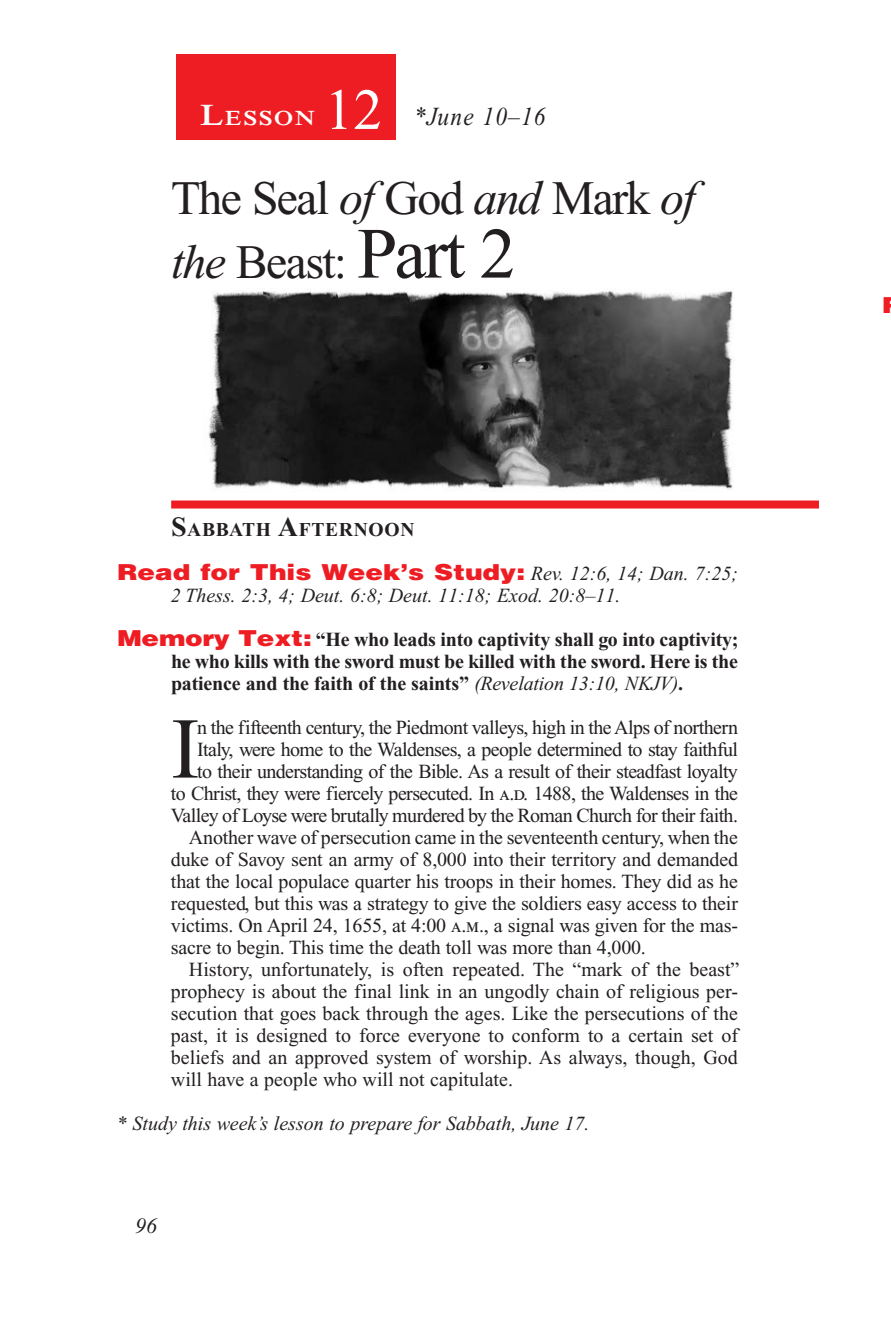
<style>
.page{position:relative;width:891px;height:1332px;background:#fff}
.page>*{position:absolute;margin:0;border:0;box-sizing:border-box;transform-origin:0 0}
.Body_Drop_Cap{font:86.4px "Times New Roman PS Std";color:#231f20}
.Lesson_Number{font:58px "Times New Roman PS Std";color:#fff}
.Lesson_Head_SA{font:48px/64px "Times New Roman PS Std";letter-spacing:-.035em;color:#231f20}
.Lesson_Dates{font:italic 26px "Times New Roman PS Std";letter-spacing:.05em;color:#231f20;scale:.9 1}
.Question{font:900 22px "Helvetica LT Std";color:#ee1d23;scale:1.2 1}
.t1{font:italic 22px "Times New Roman PS Std";color:#231f20}
.Lesson_Start_Head{font:600 21px "Times NRMT Std";letter-spacing:.07em;color:#fff;scale:1.1 1}
.Body{font:20px/22px "Times New Roman PS Std";letter-spacing:-.01em;color:#231f20;text-align:justify}
.Body_Drop_Cap-2{font:20px/22px "Times New Roman PS Std";letter-spacing:-.03em;color:#231f20;text-align:right}
.Question-2{font:700 20px/22px "Times New Roman PS Std";letter-spacing:-.01em;color:#231f20;text-align:justify}
.Question-3{font:italic 20px "Times New Roman PS Std";color:#231f20}
.Sabbath_Afternoon_He{font:700 19.6px "Times New Roman PS Std";letter-spacing:.035em;color:#231f20}
.s1{font-size:30px}
.s2{font-style:italic}
.s3{font-size:72px}
.s4{font-size:28px}
.s5{font-family:"Times New Roman PS Std";font-weight:400;font-style:italic;font-size:20px;color:#231f20}
.s6{font-family:"Helvetica LT Std";font-weight:900;font-size:22px;color:#ee1d23}
.s7{font-weight:400;font-style:italic}
</style>
<div class="page">
<div style="left:171px;top:501px;width:648px;height:8px;background:#ee1d23"></div>
<div style="left:176px;top:54px;width:220px;height:86px;background:#ee1d23"></div>
<img style="left:208px;top:290px;width:525px;height:200px">
<p class="Lesson_Number" style="left:324px;top:78px;width:59px">12</p>
<p class="Lesson_Start_Head" style="left:200px;top:106px;width:106px"><span class="s1">L</span>ESSON</p>
<p class="Lesson_Dates" style="left:414px;top:102px;width:148px">*June 10–16</p>
<p class="Lesson_Head_SA" style="left:171px;top:166px;width:526px">The Seal <span class="s2">of</span> God <span class="s2">and</span> Mark <span class="s2">of the</span> Beast: <span class="s3">Part 2</span></p>
<p class="Sabbath_Afternoon_He" style="left:171px;top:518px;width:245px"><span class="s4">S</span>ABBATH <span class="s4">A</span>FTERNOON</p>
<p class="Question" style="left:117px;top:557px;width:519px">Read for This Week’s Study: <span class="s5">Rev. 12:6, 14; Dan. 7:25;</span></p>
<p class="Question-3" style="left:171px;top:584px;width:451px">2 Thess. 2:3, 4; Deut. 6:8; Deut. 11:18; Exod. 20:8–11.</p>
<p class="Question-2" style="left:171px;top:628px;width:569px;text-indent:-54px"><span class="s6">Memory Text:</span> “He who leads into captivity shall go into captivity; he who kills with the sword must be killed with the sword. Here is the patience and the faith of the saints” <span class="s7">(Revelation 13:10, NKJV)</span>.</p>
<p class="Body_Drop_Cap" style="left:171px;top:702px;width:30px">I</p>
<p class="Body_Drop_Cap-2" style="left:171px;top:716px;width:569px">n the fifteenth century, the Piedmont valleys, high in the Alps of northern Italy, were home to the Waldenses, a people determined to stay faithful<br>to their understanding of the Bible. As a result of their steadfast loyalty<br>to Christ, they were fiercely persecuted. In a.d. 1488, the Waldenses in the Valley of Loyse were brutally murdered by the Roman Church for their faith.</p>
<p class="Body" style="left:171px;top:826px;width:569px;text-indent:18px">Another wave of persecution came in the seventeenth century, when the duke of Savoy sent an army of 8,000 into their territory and demanded that the local populace quarter his troops in their homes. They did as he requested, but this was a strategy to give the soldiers easy access to their victims. On April 24, 1655, at 4:00 a.m., a signal was given for the mas&shy;sacre to begin. This time the death toll was more than 4,000.</p>
<p class="Body" style="left:171px;top:958px;width:570px;text-indent:18px">History, unfortunately, is often repeated. The “mark of the beast” prophecy is about the final link in an ungodly chain of religious per&shy;secution that goes back through the ages. Like the persecutions of the past, it is designed to force everyone to conform to a certain set of beliefs and an approved system of worship. As always, though, God will have a people who will not capitulate.</p>
<p class="Question-3" style="left:117px;top:1112px;width:474px">* Study this week’s lesson to prepare for Sabbath, June 17.</p>
<p class="t1" style="left:135px;top:1214px;width:23px">96</p>
</div>
